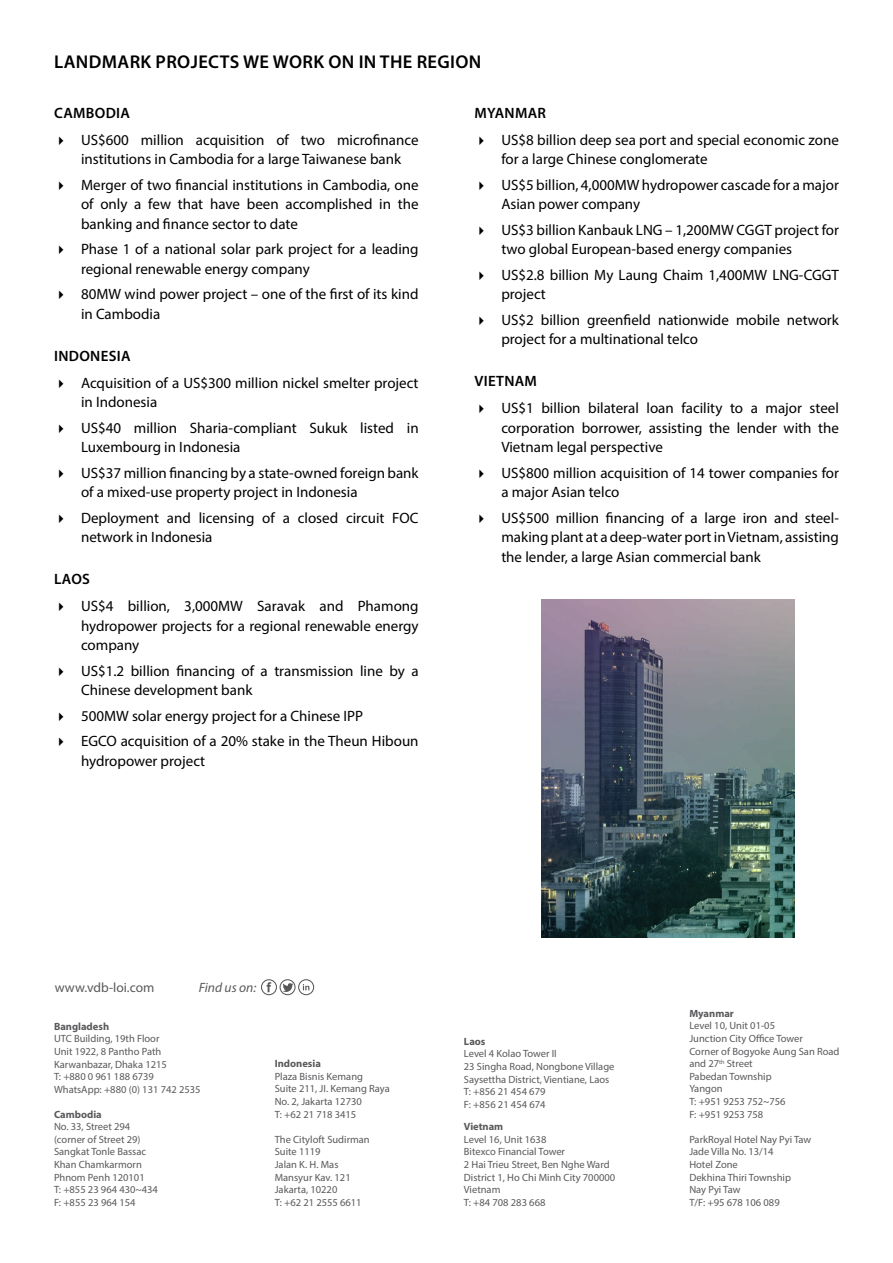
<style>
.page{position:relative;width:893px;height:1263px;background:#fff}
.page>*{position:absolute;margin:0;border:0;box-sizing:border-box;transform-origin:0 0}
.t1{font:600 18.6px "Myriad Pro";letter-spacing:.02em;color:#000}
.t2{font:15px/19.5px "Myriad Pro";color:#000}
.t3{font:600 15px "Myriad Pro";letter-spacing:.02em;color:#000}
.t4{font:13.5px "Myriad Pro";color:#58595b}
.t5{font:italic 13.5px "Myriad Pro";color:#58595b}
.t6{font:10.5px/12.6px "Myriad Pro";color:#58595b}
.t7{font:700 10.5px "Myriad Pro";color:#58595b}
</style>
<div class="page">
<svg style="left:542px;top:599px;width:252px;height:338px;background:#5b6770"></svg>
<svg style="left:261px;top:979px;width:53px;height:16px"></svg>
<p class="t1" style="left:54px;top:50px;width:429px">LANDMARK PROJECTS WE WORK ON IN THE REGION</p>
<p class="t3" style="left:54px;top:103px;width:77px">CAMBODIA</p>
<p class="t2" style="left:81px;top:130px;width:339px">US$600 million acquisition of two microfinance institutions in Cambodia for a large Taiwanese bank</p>
<p class="t2" style="left:81px;top:175px;width:339px;text-align:justify">Merger of two financial institutions in Cambodia, one of only a few that have been accomplished in the banking and finance sector to date</p>
<p class="t2" style="left:81px;top:239px;width:339px">Phase 1 of a national solar park project for a leading regional renewable energy company</p>
<p class="t2" style="left:81px;top:284px;width:339px">80MW wind power project – one of the first of its kind in Cambodia</p>
<p class="t3" style="left:54px;top:346px;width:78px">INDONESIA</p>
<p class="t2" style="left:81px;top:373px;width:339px">Acquisition of a US$300 million nickel smelter project in Indonesia</p>
<p class="t2" style="left:81px;top:418px;width:339px">US$40 million Sharia-compliant Sukuk listed in<br>Luxembourg in Indonesia</p>
<p class="t2" style="left:81px;top:463px;width:339px">US$37 million financing by a state-owned foreign bank of a mixed-use property project in Indonesia</p>
<p class="t2" style="left:81px;top:508px;width:339px">Deployment and licensing of a closed circuit FOC network in Indonesia</p>
<p class="t3" style="left:54px;top:570px;width:37px">LAOS</p>
<p class="t2" style="left:81px;top:596px;width:339px;text-align:justify">US$4 billion, 3,000MW Saravak and Phamong hydropower projects for a regional renewable energy company</p>
<p class="t2" style="left:81px;top:661px;width:339px">US$1.2 billion financing of a transmission line by a<br>Chinese development bank</p>
<p class="t2" style="left:81px;top:703px;width:339px;line-height:25.5px">500MW solar energy project for a Chinese IPP<br>EGCO acquisition of a 20% stake in the Theun Hiboun</p>
<p class="t2" style="left:81px;top:751px;width:126px">hydropower project</p>
<p class="t3" style="left:474px;top:103px;width:73px">MYANMAR</p>
<p class="t2" style="left:501px;top:130px;width:339px">US$8 billion deep sea port and special economic zone for a large Chinese conglomerate</p>
<p class="t2" style="left:501px;top:175px;width:339px">US$5 billion, 4,000MW hydropower cascade for a major<br>Asian power company</p>
<p class="t2" style="left:501px;top:220px;width:339px">US$3 billion Kanbauk LNG – 1,200MW CGGT project for two global European-based energy companies</p>
<p class="t2" style="left:501px;top:265px;width:339px">US$2.8 billion My Laung Chaim 1,400MW LNG-CGGT project</p>
<p class="t2" style="left:501px;top:310px;width:339px">US$2 billion greenfield nationwide mobile network project for a multinational telco</p>
<p class="t3" style="left:474px;top:372px;width:64px">VIETNAM</p>
<p class="t2" style="left:501px;top:398px;width:339px;text-align:justify">US$1 billion bilateral loan facility to a major steel corporation borrower, assisting the lender with the Vietnam legal perspective</p>
<p class="t2" style="left:501px;top:463px;width:339px">US$800 million acquisition of 14 tower companies for a major Asian telco</p>
<p class="t2" style="left:501px;top:508px;width:339px;text-align:justify">US$500 million financing of a large iron and steel&shy;making plant at a deep-water port in Vietnam, assisting the lender, a large Asian commercial bank</p>
<p class="t4" style="left:55px;top:979px;width:101px">www.vdb-loi.com</p>
<p class="t5" style="left:199px;top:979px;width:59px">Find us on:</p>
<p class="t7" style="left:54px;top:1019px;width:57px">Bangladesh</p>
<p class="t6" style="left:54px;top:1032px;width:148px">UTC Building, 19th Floor<br>Unit 1922, 8 Pantho Path<br>Karwanbazar, Dhaka 1215<br>T: +880 0 961 188 6739<br>WhatsApp: +880 (0) 131 742 2535</p>
<p class="t7" style="left:54px;top:1107px;width:49px">Cambodia</p>
<p class="t6" style="left:54px;top:1120px;width:105px">No. 33, Street 294 (corner of Street 29)<br>Sangkat Tonle Bassac<br>Khan Chamkarmorn<br>Phnom Penh 120101<br>T: +855 23 964 430~434<br>F: +855 23 964 154</p>
<p class="t7" style="left:275px;top:1057px;width:48px">Indonesia</p>
<p class="t6" style="left:275px;top:1070px;width:117px">Plaza Bisnis Kemang<br>Suite 211, JI. Kemang Raya<br>No. 2, Jakarta 12730<br>T: +62 21 718 3415</p>
<p class="t6" style="left:275px;top:1133px;width:97px">The Cityloft Sudirman<br>Suite 1119<br>Jalan K. H. Mas<br>Mansyur Kav. 121<br>Jakarta, 10220<br>T: +62 21 2555 6611</p>
<p class="t7" style="left:464px;top:1034px;width:23px">Laos</p>
<p class="t6" style="left:464px;top:1047px;width:152px">Level 4 Kolao Tower II<br>23 Singha Road, Nongbone Village<br>Saysettha District, Vientiane, Laos<br>T: +856 21 454 679<br>F: +856 21 454 674</p>
<p class="t7" style="left:464px;top:1120px;width:41px">Vietnam</p>
<p class="t6" style="left:464px;top:1133px;width:153px">Level 16, Unit 1638<br>Bitexco Financial Tower<br>2 Hai Trieu Street, Ben Nghe Ward<br>District 1, Ho Chi Minh City 700000<br>Vietnam<br>T: +84 708 283 668</p>
<p class="t7" style="left:689px;top:1006px;width:46px">Myanmar</p>
<p class="t6" style="left:689px;top:1019px;width:152px">Level 10, Unit 01-05<br>Junction City Office Tower<br>Corner of Bogyoke Aung San Road and 27<sup>th</sup> Street<br>Pabedan Township<br>Yangon<br>T: +951 9253 752~756<br>F: +951 9253 758</p>
<p class="t6" style="left:689px;top:1133px;width:123px">ParkRoyal Hotel Nay Pyi Taw<br>Jade Villa No. 13/14<br>Hotel Zone<br>Dekhina Thiri Township<br>Nay Pyi Taw<br>T/F: +95 678 106 089</p>
</div>
